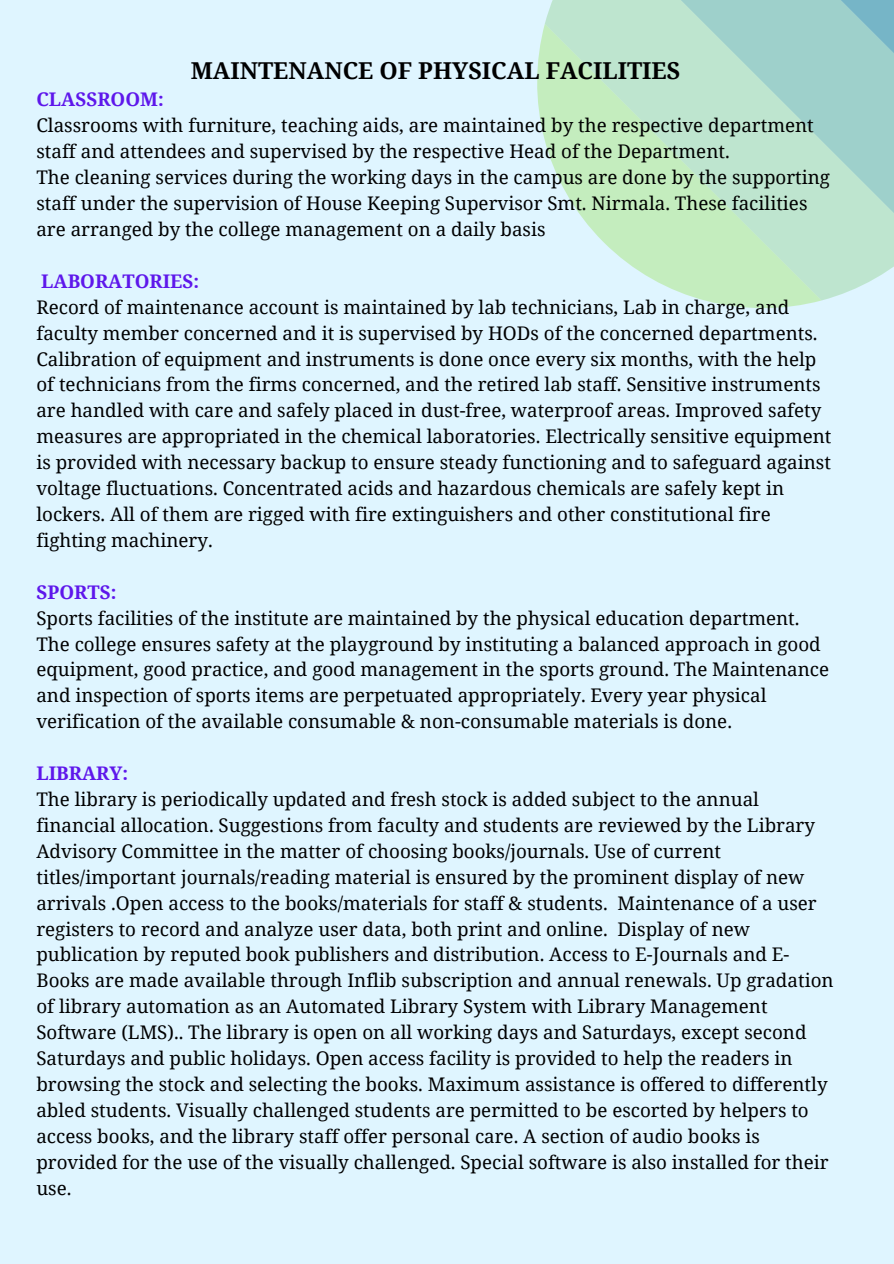
<style>
.page{position:relative;width:894px;height:1264px;background:#fff}
.page>*{position:absolute;margin:0;border:0;box-sizing:border-box;transform-origin:0 0}
.t1{font:700 23.25px "Noto Serif";color:#000}
.t2{font:18.75px/26px "Noto Serif";color:#000}
.t3{font:700 18.75px "Noto Serif";color:#5e17eb}
</style>
<div class="page">
<div style="left:0;top:0;width:893px;height:1263px;background:#dff5ff"></div>
<svg style="left:537px;top:28px;width:284px;height:280px"></svg>
<svg style="left:544px;top:0;width:349px;height:300px;background:#bbe3cd"></svg>
<p class="t1" style="left:191px;top:55px;width:491px">MAINTENANCE OF PHYSICAL FACILITIES</p>
<p class="t3" style="left:36px;top:86px;width:129px">CLASSROOM:</p>
<p class="t2" style="left:36px;top:112px;width:778px">Classrooms with furniture, teaching aids, are maintained by the respective department staff and attendees and supervised by the respective Head of the Department.</p>
<p class="t2" style="left:36px;top:164px;width:794px">The cleaning services during the working days in the campus are done by the supporting staff under the supervision of House Keeping Supervisor Smt. Nirmala. These facilities are arranged by the college management on a daily basis</p>
<p class="t3" style="left:41px;top:268px;width:159px">LABORATORIES:</p>
<p class="t2" style="left:36px;top:293px;width:796px">Record of maintenance account is maintained by lab technicians, Lab in charge, and faculty member concerned and it is supervised by HODs of the concerned departments.<br>Calibration of equipment and instruments is done once every six months, with the help of technicians from the firms concerned, and the retired lab staff. Sensitive instruments are handled with care and safely placed in dust-free, waterproof areas. Improved safety measures are appropriated in the chemical laboratories. Electrically sensitive equipment is provided with necessary backup to ensure steady functioning and to safeguard against voltage fluctuations. Concentrated acids and hazardous chemicals are safely kept in lockers. All of them are rigged with fire extinguishers and other constitutional fire fighting machinery.</p>
<p class="t3" style="left:36px;top:578px;width:81px">SPORTS:</p>
<p class="t2" style="left:36px;top:604px;width:794px">Sports facilities of the institute are maintained by the physical education department.<br>The college ensures safety at the playground by instituting a balanced approach in good equipment, good practice, and good management in the sports ground. The Maintenance and inspection of sports items are perpetuated appropriately. Every year physical verification of the available consumable &amp; non-consumable materials is done.</p>
<p class="t3" style="left:36px;top:760px;width:93px">LIBRARY:</p>
<p class="t2" style="left:36px;top:785px;width:798px">The library is periodically updated and fresh stock is added subject to the annual financial allocation. Suggestions from faculty and students are reviewed by the Library Advisory Committee in the matter of choosing books/journals. Use of current titles/important journals/reading material is ensured by the prominent display of new arrivals .Open access to the books/materials for staff &amp; students. Maintenance of a user registers to record and analyze user data, both print and online. Display of new publication by reputed book publishers and distribution. Access to E-Journals and E-Books are made available through Inflib subscription and annual renewals. Up gradation of library automation as an Automated Library System with Library Management Software (LMS).. The library is open on all working days and Saturdays, except second Saturdays and public holidays. Open access facility is provided to help the readers in browsing the stock and selecting the books. Maximum assistance is offered to differently abled students. Visually challenged students are permitted to be escorted by helpers to access books, and the library staff offer personal care. A section of audio books is provided for the use of the visually challenged. Special software is also installed for their use.</p>
</div>
